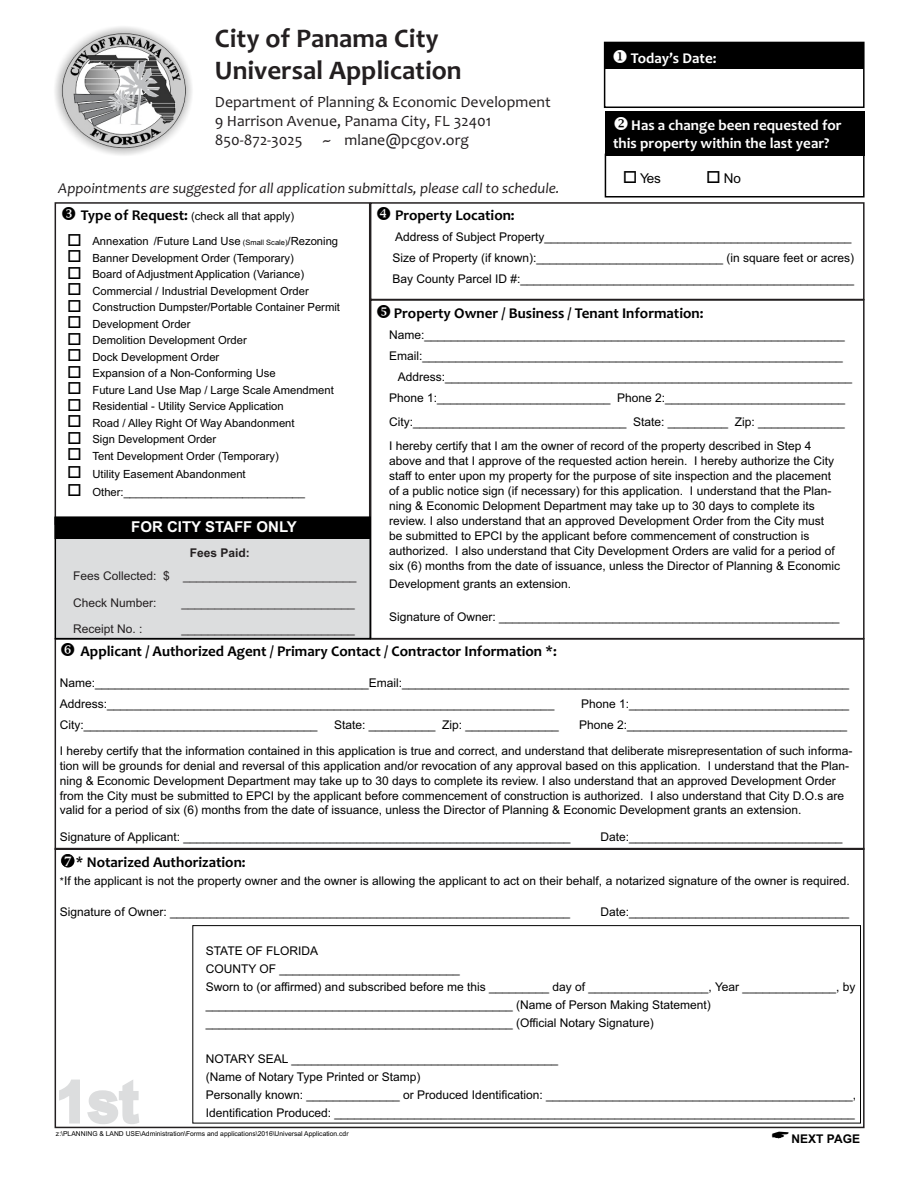
<style>
.page{position:relative;width:918px;height:1188px;background:#fff}
.page>*{position:absolute;margin:0;border:0;box-sizing:border-box;transform-origin:0 0}
.t1{font:700 57px "Arial";color:#dcddde}
.t2{font:700 27px/32.4px "Candara";color:#231f20}
.t3{font:16.5px/16.5px "Wingdings";color:#000;text-align:justify}
.t4{font:15.75px/18.9px "Candara";color:#231f20}
.t5{font:700 15px "Candara";color:#000}
.t6{font:italic 15px "Candara";color:#231f20}
.t7{font:700 15px/18px "Candara";color:#fff}
.t8{font:700 15px "Arial";color:#fff}
.t9{font:13.5px "Arial";color:#000}
.t10{font:12px/15px "Arial";color:#000}
.t11{font:12px "Arial";color:#231f20}
.t12{font:700 12px "Arial";color:#231f20}
.t13{font:700 12px "Arial";color:#000}
.t14{font:11.25px/16.5px "Arial";color:#000}
.t15{font:6.75px "Arial";color:#000}
.s1{font-family:"Candara";font-weight:700;font-size:15px}
.s2{font-size:7.5px}
.s3{font-family:"Minion Pro";color:#fff}
.s4{font-size:10.5px}
</style>
<div class="page">
<svg style="left:59px;top:1079px;width:80px;height:45px"></svg>
<div style="left:55px;top:202px;width:315px;height:323px;border:2px solid #231f20"></div>
<div style="left:370px;top:299px;width:495px;height:340px;border:2px solid #231f20"></div>
<div style="left:55px;top:638px;width:810px;height:212px;border:2px solid #231f20"></div>
<div style="left:55px;top:517px;width:316px;height:122px;background:#dcddde;border:2px solid #000"></div>
<div style="left:605px;top:42px;width:259px;height:27px;background:#000"></div>
<div style="left:605px;top:111px;width:260px;height:45px;background:#000"></div>
<img style="left:55px;top:27px;width:137px;height:128px">
<div style="left:604px;top:42px;width:261px;height:66px;border:2px solid #000"></div>
<div style="left:55px;top:517px;width:315px;height:22px;background:#000"></div>
<div style="left:370px;top:202px;width:495px;height:98px;border:2px solid #231f20"></div>
<div style="left:55px;top:848px;width:810px;height:280px;border:2px solid #231f20"></div>
<div style="left:605px;top:154px;width:260px;height:44px;border:2px solid #000"></div>
<div style="left:193px;top:925px;width:668px;height:198px;border:1px solid #000"></div>
<svg style="left:61px;top:854px;width:13px;height:13px"></svg>
<h2 class="t2" style="left:215px;top:25px;width:248px">City of Panama City<br>Universal Application</h2>
<h3 class="t4" style="left:215px;top:94px;width:337px">Department of Planning &amp; Economic Development<br>9 Harrison Avenue, Panama City, FL 32401<br>850-872-3025</h3>
<h3 class="t4" style="left:323px;top:132px;width:147px">~ mlane@pcgov.org</h3>
<p class="t6" style="left:58px;top:182px;width:503px">Appointments are suggested for all application submittals, please call to schedule.</p>
<p class="t7" style="left:612px;top:51px;width:106px">◆ Today’s Date:</p>
<p class="t7" style="left:613px;top:118px;width:230px">❖ Has a change been requested for this property within the last year?</p>
<p class="t9" style="left:623px;top:173px;width:40px">□ Yes</p>
<p class="t9" style="left:706px;top:173px;width:36px">□No</p>
<p class="t14" style="left:81px;top:209px;width:215px"><span class="s1">Type of Request:</span> (check all that apply)</p>
<p class="t14" style="left:92px;top:234px;width:249px">Annexation /Future Land Use <span class="s2">(Small Scale)</span>/Rezoning Banner Development Order (Temporary)<br>Board of Adjustment Application (Variance)<br>Commercial / Industrial Development Order Construction Dumpster/Portable Container Permit Development Order<br>Demolition Development Order<br>Dock Development Order<br>Expansion of a Non-Conforming Use<br>Future Land Use Map / Large Scale Amendment Residential - Utility Service Application<br>Road / Alley Right Of Way Abandonment<br>Sign Development Order<br>Tent Development Order (Temporary)</p>
<p class="t14" style="left:92px;top:467px;width:155px">Utility Easement Abandonment</p>
<p class="t5" style="left:395px;top:209px;width:121px">Property Location:</p>
<p class="t10" style="left:392px;top:227px;width:463px;line-height:21px">Address of Subject Property______________________________________________<br>Size of Property (if known):____________________________ (in square feet or acres)<br>Bay County Parcel ID #:__________________________________________________</p>
<h3 class="t3" style="left:67px;top:233px;width:16px">□ □ □ □ □ □ □ □ □ □ □ □ □ □</h3>
<p class="t14" style="left:67px;top:485px;width:239px">□ Other:_____________________________</p>
<p class="t5" style="left:394px;top:307px;width:311px">Property Owner / Business / Tenant Information:</p>
<p class="t10" style="left:389px;top:328px;width:457px">Name:_______________________________________________________________</p>
<p class="t10" style="left:389px;top:349px;width:455px">Email:_______________________________________________________________</p>
<p class="t10" style="left:398px;top:370px;width:456px">Address:_____________________________________________________________</p>
<p class="t10" style="left:389px;top:391px;width:458px">Phone 1:__________________________ Phone 2:___________________________</p>
<p class="t10" style="left:389px;top:411px;width:457px;line-height:24px">City:________________________________ State: _________ Zip: _____________<br>I hereby certify that I am the owner of record of the property described in Step 4</p>
<p class="t10" style="left:389px;top:454px;width:452px">above and that I approve of the requested action herein. I hereby authorize the City staff to enter upon my property for the purpose of site inspection and the placement of a public notice sign (if necessary) for this application. I understand that the Plan&shy;ning &amp; Economic Delopment Department may take up to 30 days to complete its review. I also understand that an approved Development Order from the City must be submitted to EPCI by the applicant before commencement of construction is authorized. I also understand that City Development Orders are valid for a period of six (6) months from the date of issuance, unless the Director of Planning &amp; Economic</p>
<p class="t10" style="left:389px;top:577px;width:184px">Development grants an extension.</p>
<p class="t10" style="left:389px;top:610px;width:452px">Signature of Owner: ___________________________________________________</p>
<p class="t5" style="left:80px;top:645px;width:478px">Applicant / Authorized Agent / Primary Contact / Contractor Information *:</p>
<p class="t10" style="left:60px;top:673px;width:791px;line-height:21px">Name:_________________________________________Email:___________________________________________________________________<br>Address:___________________________________________________________________</p>
<p class="t8" style="left:131px;top:521px;width:167px">FOR CITY STAFF ONLY</p>
<p class="t12" style="left:190px;top:548px;width:62px">Fees Paid:</p>
<p class="t11" style="left:73px;top:572px;width:285px">Fees Collected: $ __________________________</p>
<p class="t11" style="left:73px;top:598px;width:85px">Check Number:</p>
<p class="t11" style="left:181px;top:598px;width:175px">__________________________</p>
<p class="t11" style="left:73px;top:624px;width:71px">Receipt No. :</p>
<p class="t11" style="left:181px;top:624px;width:175px">__________________________</p>
<p class="t10" style="left:581px;top:697px;width:270px">Phone 1:_________________________________</p>
<p class="t10" style="left:60px;top:718px;width:259px">City:___________________________________</p>
<p class="t10" style="left:334px;top:718px;width:226px">State: __________ Zip: ______________</p>
<p class="t10" style="left:579px;top:718px;width:270px">Phone 2:_________________________________</p>
<p class="t10" style="left:60px;top:745px;width:794px">I hereby certify that the information contained in this application is true and correct, and understand that deliberate misrepresentation of such informa&shy;tion will be grounds for denial and reversal of this application and/or revocation of any approval based on this application. I understand that the Plan&shy;ning &amp; Economic Development Department may take up to 30 days to complete its review. I also understand that an approved Development Order from the City must be submitted to EPCI by the applicant before commencement of construction is authorized. I also understand that City D.O.s are valid for a period of six (6) months from the date of issuance, unless the Director of Planning &amp; Economic Development grants an extension.</p>
<p class="t10" style="left:60px;top:830px;width:512px">Signature of Applicant: __________________________________________________________</p>
<p class="t10" style="left:600px;top:830px;width:244px">Date:________________________________</p>
<p class="t5" style="left:64px;top:856px;width:183px"><span class="s3">7</span> * Notarized Authorization:</p>
<p class="t10" style="left:60px;top:874px;width:791px"><span class="s4">*</span>If the applicant is not the property owner and the owner is allowing the applicant to act on their behalf, a notarized signature of the owner is required.</p>
<p class="t10" style="left:60px;top:906px;width:512px">Signature of Owner: ____________________________________________________________</p>
<p class="t10" style="left:600px;top:906px;width:250px">Date:_________________________________</p>
<p class="t10" style="left:206px;top:942px;width:651px;line-height:18px">STATE OF FLORIDA<br>COUNTY OF ___________________________<br>Sworn to (or affirmed) and subscribed before me this _________ day of __________________, Year ______________, by ______________________________________________ (Name of Person Making Statement) ______________________________________________ (Official Notary Signature)</p>
<p class="t10" style="left:206px;top:1050px;width:652px;line-height:18px">NOTARY SEAL ________________________________________<br>(Name of Notary Type Printed or Stamp)<br>Personally known: ______________ or Produced Identification: ______________________________________________, Identification Produced: ______________________________________________________________________________</p>
<p class="t13" style="left:792px;top:1134px;width:70px">NEXT PAGE</p>
<h1 class="t1" style="left:56px;top:1081px;width:84px">1st</h1>
<p class="t15" style="left:56px;top:1131px;width:294px">z:\PLANNING &amp; LAND USE\Administration\Forms and applications\2016\Universal Application.cdr</p>
</div>
